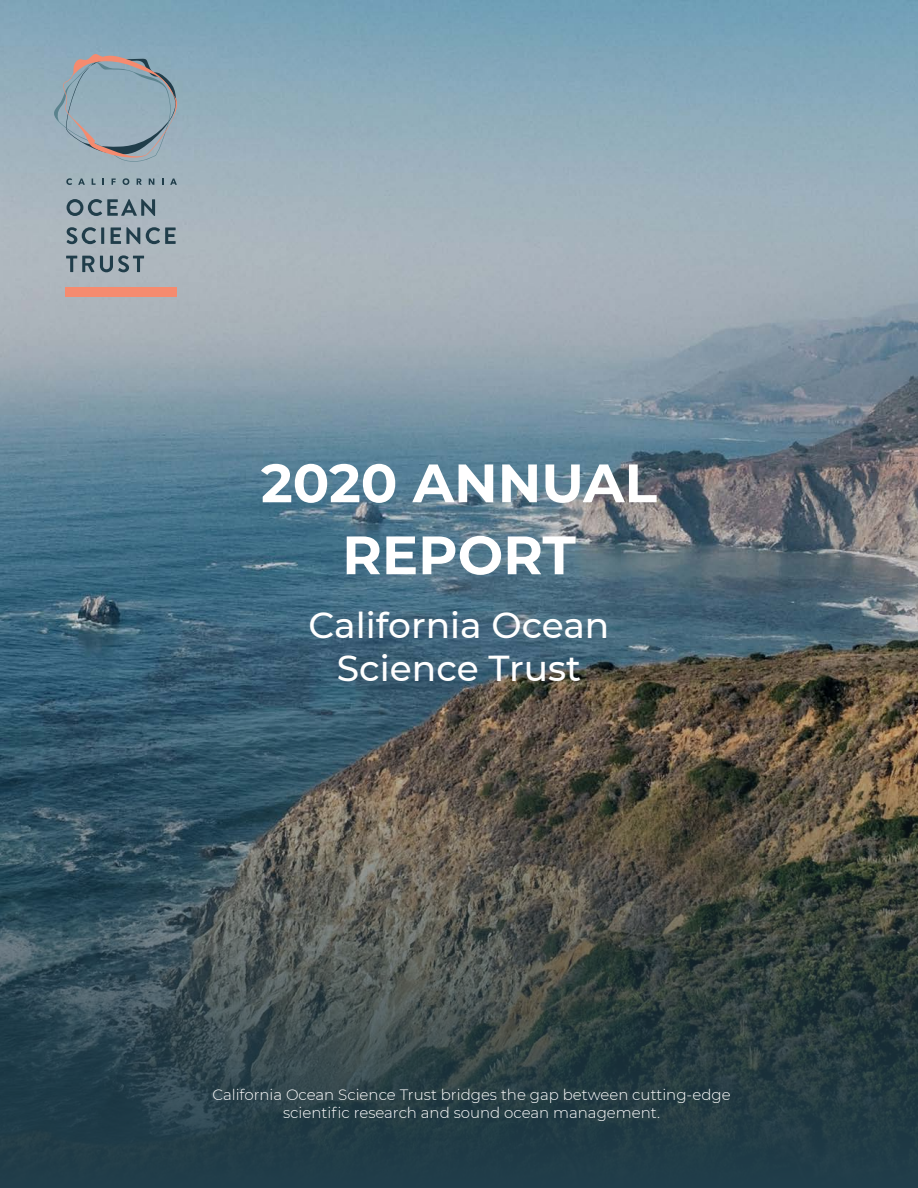
<style>
.page{position:relative;width:918px;height:1188px;background:#fff}
.page>*{position:absolute;margin:0;border:0;box-sizing:border-box;transform-origin:0 0}
.t1{font:700 54px/72px "Montserrat";color:#fff;text-align:center}
.Heading_1{font:500 36px/43.2px "Montserrat";color:#fff;text-align:center}
.Note{font:300 15px/18px "Montserrat";color:#fff;text-align:center}
</style>
<div class="page">
<img style="left:0;top:0;width:918px;height:1188px">
<div style="left:65px;top:287px;width:112px;height:10px;background:#f58b6f"></div>
<svg style="left:67px;top:199px;width:88px;height:17px"></svg>
<svg style="left:67px;top:227px;width:29px;height:17px"></svg>
<hr style="left:101px;top:227px;width:3px;height:17px;background:#203d4a">
<svg style="left:111px;top:227px;width:29px;height:17px"></svg>
<svg style="left:146px;top:227px;width:30px;height:17px"></svg>
<svg style="left:66px;top:255px;width:78px;height:17px"></svg>
<svg style="left:66px;top:178px;width:6px;height:7px"></svg>
<svg style="left:78px;top:179px;width:7px;height:6px"></svg>
<svg style="left:92px;top:179px;width:4px;height:6px"></svg>
<svg style="left:112px;top:179px;width:4px;height:6px"></svg>
<svg style="left:123px;top:178px;width:6px;height:7px"></svg>
<svg style="left:137px;top:179px;width:5px;height:6px"></svg>
<svg style="left:149px;top:179px;width:5px;height:6px"></svg>
<svg style="left:170px;top:179px;width:7px;height:6px"></svg>
<svg style="left:54px;top:54px;width:123px;height:108px;background:#95a6b0"></svg>
<svg style="left:1px;top:703px;width:917px;height:485px;background:#3c4a4b"></svg>
<p class="t1" style="left:261px;top:444px;width:398px">2020 ANNUAL<br>REPORT</p>
<p class="Heading_1" style="left:309px;top:602px;width:302px">California Ocean<br>Science Trust</p>
<p class="Note" style="left:212px;top:1085px;width:520px">California Ocean Science Trust bridges the gap between cutting-edge scientific research and sound ocean management.</p>
</div>
